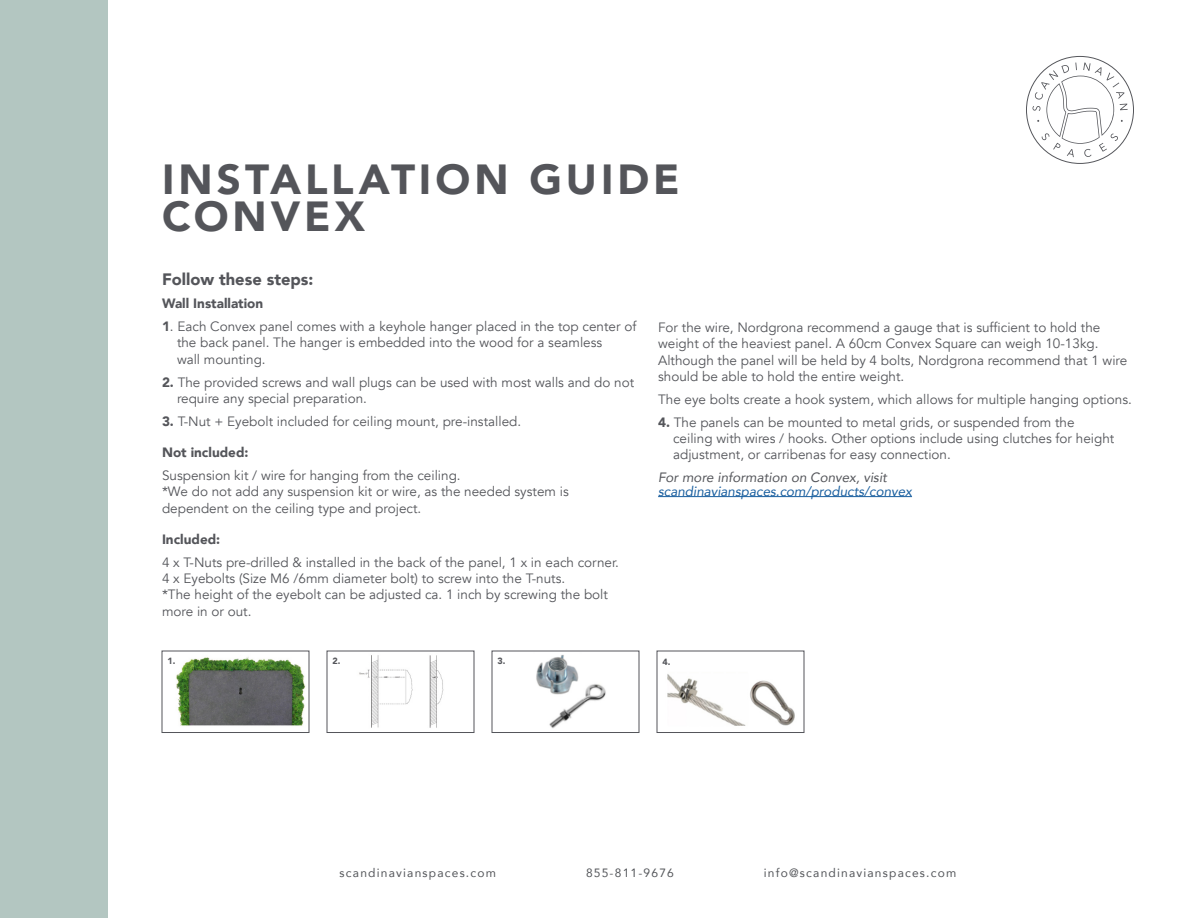
<style>
.page{position:relative;width:1188px;height:918px;background:#fff}
.page>*{position:absolute;margin:0;border:0;box-sizing:border-box;transform-origin:0 0}
.Paragraph_Style_1{font:900 42px/37.5px "Avenir";letter-spacing:.095em;color:#54555a}
.t1{font:900 16.5px "Avenir";color:#54555a}
.t2{font:13.5px/16.2px "Avenir";color:#54555a}
.t3{font:italic 13.5px/13.5px "Avenir";color:#175d9e}
.t4{font:900 13.5px "Avenir";color:#54555a}
.t5{font:12px "Avenir";letter-spacing:.1em;color:#54565a}
.t6{font:900 9px "Avenir";color:#54555a}
.s1{font-weight:900}
.s2{color:#54555a}
</style>
<div class="page">
<div style="left:0;top:0;width:108px;height:918px;background:#b3c6c1"></div>
<svg style="left:1026px;top:56px;width:108px;height:108px"></svg>
<hr style="left:658px;top:496px;width:254px;height:1px;background:#175d9e">
<img style="left:176px;top:657px;width:130px;height:69px">
<div style="left:162px;top:651px;width:147px;height:82px;border:1px solid #54555a"></div>
<img style="left:359px;top:655px;width:85px;height:73px">
<div style="left:327px;top:651px;width:147px;height:82px;border:1px solid #54555a"></div>
<img style="left:536px;top:655px;width:70px;height:74px">
<div style="left:492px;top:651px;width:147px;height:82px;border:1px solid #54555a"></div>
<img style="left:667px;top:674px;width:128px;height:52px">
<div style="left:657px;top:651px;width:147px;height:82px;border:1px solid #54555a"></div>
<p class="Paragraph_Style_1" style="left:162px;top:159px;width:519px">INSTALLATION GUIDE<br>CONVEX</p>
<p class="t1" style="left:162px;top:265px;width:153px">Follow these steps:</p>
<p class="t4" style="left:162px;top:292px;width:103px">Wall Installation</p>
<p class="t2" style="left:177px;top:319px;width:461px;text-indent:-15px"><span class="s1">1</span>. Each Convex panel comes with a keyhole hanger placed in the top center of the back panel. The hanger is embedded into the wood for a seamless</p>
<p class="t2" style="left:177px;top:351px;width:90px">wall mounting.</p>
<p class="t2" style="left:177px;top:374px;width:459px;text-indent:-15px"><span class="s1">2.</span> The provided screws and wall plugs can be used with most walls and do not require any special preparation.</p>
<p class="t2" style="left:162px;top:413px;width:361px"><span class="s1">3.</span> T-Nut + Eyebolt included for ceiling mount, pre-installed.</p>
<p class="t4" style="left:162px;top:441px;width:88px">Not included:</p>
<p class="t2" style="left:162px;top:468px;width:300px">Suspension kit / wire for hanging from the ceiling.</p>
<p class="t2" style="left:162px;top:484px;width:408px">*We do not add any suspension kit or wire, as the needed system is dependent on the ceiling type and project.</p>
<p class="t4" style="left:162px;top:528px;width:60px">Included:</p>
<p class="t2" style="left:162px;top:554px;width:459px">4 x T-Nuts pre-drilled &amp; installed in the back of the panel, 1 x in each corner.</p>
<p class="t2" style="left:162px;top:571px;width:405px">4 x Eyebolts (Size M6 /6mm diameter bolt) to screw into the T-nuts.</p>
<p class="t2" style="left:162px;top:587px;width:448px">*The height of the eyebolt can be adjusted ca. 1 inch by screwing the bolt more in or out.</p>
<p class="t2" style="left:658px;top:320px;width:471px">For the wire, Nordgrona recommend a gauge that is sufficient to hold the weight of the heaviest panel. A 60cm Convex Square can weigh 10-13kg.<br>Although the panel will be held by 4 bolts, Nordgrona recommend that 1 wire should be able to hold the entire weight.</p>
<p class="t2" style="left:658px;top:391px;width:475px">The eye bolts create a hook system, which allows for multiple hanging options.</p>
<p class="t2" style="left:673px;top:414px;width:443px;text-indent:-15px"><span class="s1">4.</span> The panels can be mounted to metal grids, or suspended from the ceiling with wires / hooks. Other options include using clutches for height adjustment, or carribenas for easy connection.</p>
<p class="t3" style="left:658px;top:471px;width:255px"><span class="s2">For more information on Convex, visit </span>scandinavianspaces.com/products/convex</p>
<p class="t6" style="left:167px;top:653px;width:9px">1.</p>
<p class="t6" style="left:332px;top:653px;width:9px">2.</p>
<p class="t6" style="left:498px;top:654px;width:9px">3.</p>
<p class="t6" style="left:662px;top:654px;width:9px">4.</p>
<p class="t5" style="left:340px;top:863px;width:158px">scandinavianspaces.com</p>
<p class="t5" style="left:586px;top:863px;width:89px">855-811-9676</p>
<p class="t5" style="left:764px;top:863px;width:194px">info@scandinavianspaces.com</p>
</div>
